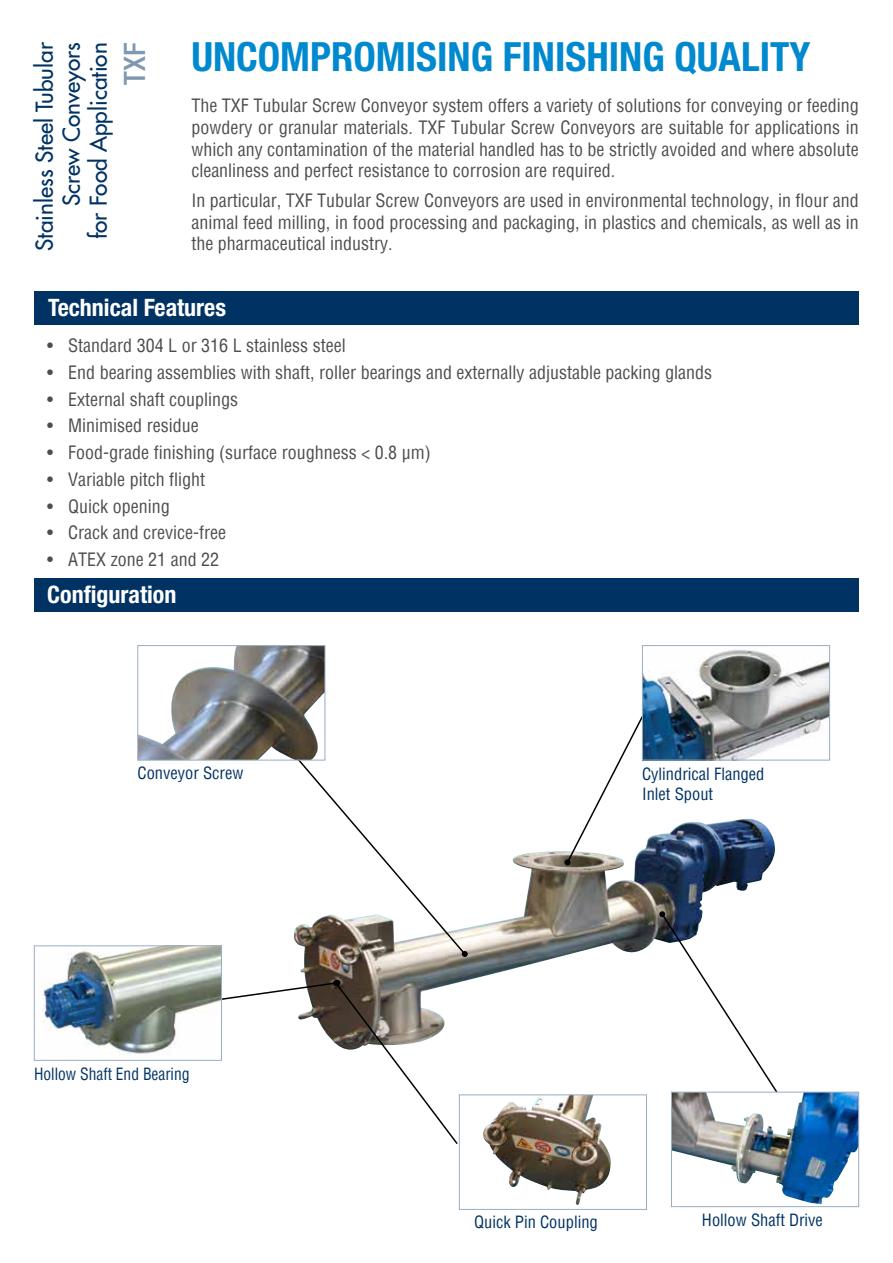
<style>
.page{position:relative;width:893px;height:1263px;background:#fff}
.page>*{position:absolute;margin:0;border:0;box-sizing:border-box;transform-origin:0 0}
.t1{font:700 condensed 40.35px "Helvetica Neue LT Std";color:#0089cf}
.t2{font:500 condensed 29.7px "Helvetica Neue LT Std";color:#8099b1}
.t3{font:700 condensed 24px "Helvetica Neue LT Std";color:#fff}
.t4{font:500 22.65px/27.2px "Futura Std";color:#003263;text-align:right}
.t5{font:condensed 18px/21.6px "Helvetica";color:#4d4d4f;text-align:justify}
.t6{font:condensed 16.5px/19.8px "Helvetica";color:#003263}
.t7{font:condensed 16.5px "Helvetica";color:#003263;scale:.94 1}
</style>
<div class="page">
<div style="left:34px;top:292px;width:825px;height:33px;background:#003263"></div>
<div style="left:34px;top:578px;width:825px;height:34px;background:#003263"></div>
<img style="left:300px;top:819px;width:475px;height:164px">
<svg style="left:564px;top:715px;width:96px;height:150px"></svg>
<svg style="left:233px;top:683px;width:234px;height:273px"></svg>
<svg style="left:462px;top:951px;width:6px;height:6px"></svg>
<svg style="left:222px;top:980px;width:237px;height:165px"></svg>
<svg style="left:659px;top:911px;width:135px;height:181px"></svg>
<img style="left:42px;top:947px;width:178px;height:107px">
<div style="left:34px;top:945px;width:188px;height:116px;border:1px solid #99adc1"></div>
<img style="left:483px;top:1096px;width:128px;height:109px">
<div style="left:459px;top:1094px;width:188px;height:116px;border:1px solid #99adc1"></div>
<img style="left:644px;top:649px;width:184px;height:109px">
<div style="left:642px;top:645px;width:188px;height:115px;border:1px solid #99adc1"></div>
<svg style="left:838px;top:1094px;width:19px;height:85px"></svg>
<img style="left:673px;top:1094px;width:165px;height:110px">
<div style="left:671px;top:1092px;width:188px;height:115px;border:1px solid #99adc1"></div>
<img style="left:139px;top:647px;width:184px;height:111px">
<div style="left:137px;top:645px;width:188px;height:115px;border:1px solid #99adc1"></div>
<p class="t4" style="left:31px;top:251px;width:210px;rotate:-90deg">Stainless Steel Tubular<br>Screw Conveyors<br>for Food Application</p>
<h2 class="t2" style="left:117px;top:85px;width:44px;rotate:-90deg">TXF</h2>
<h1 class="t1" style="left:191px;top:33px;width:621px">Uncompromising finishing quality</h1>
<p class="t5" style="left:191px;top:95px;width:669px">The TXF Tubular Screw Conveyor system offers a variety of solutions for conveying or feeding powdery or granular materials. TXF Tubular Screw Conveyors are suitable for applications in which any contamination of the material handled has to be strictly avoided and where absolute cleanliness and perfect resistance to corrosion are required.</p>
<p class="t5" style="left:191px;top:190px;width:669px">In particular, TXF Tubular Screw Conveyors are used in environmental technology, in flour and animal feed milling, in food processing and packaging, in plastics and chemicals, as well as in the pharmaceutical industry.</p>
<h3 class="t3" style="left:48px;top:293px;width:180px">Technical Features</h3>
<p class="t5" style="left:47px;top:334px;width:300px">• Standard 304 L or 316 L stainless steel</p>
<p class="t5" style="left:47px;top:361px;width:666px">• End bearing assemblies with shaft, roller bearings and externally adjustable packing glands</p>
<p class="t5" style="left:47px;top:388px;width:193px">• External shaft couplings</p>
<p class="t5" style="left:47px;top:415px;width:153px">• Minimised residue</p>
<p class="t5" style="left:47px;top:441px;width:385px">• Food-grade finishing (surface roughness &lt; 0.8 μm)</p>
<p class="t5" style="left:47px;top:468px;width:160px">• Variable pitch flight</p>
<p class="t5" style="left:47px;top:495px;width:124px">• Quick opening</p>
<p class="t5" style="left:47px;top:522px;width:181px">• Crack and crevice-free</p>
<p class="t5" style="left:47px;top:548px;width:174px">• ATEX zone 21 and 22</p>
<h3 class="t3" style="left:47px;top:580px;width:131px">Configuration</h3>
<p class="t6" style="left:137px;top:762px;width:107px">Conveyor Screw</p>
<p class="t7" style="left:34px;top:1063px;width:167px">Hollow Shaft End Bearing</p>
<p class="t6" style="left:642px;top:764px;width:124px">Cylindrical Flanged<br>Inlet Spout</p>
<p class="t6" style="left:474px;top:1212px;width:125px">Quick Pin Coupling</p>
<p class="t6" style="left:702px;top:1209px;width:122px">Hollow Shaft Drive</p>
</div>
